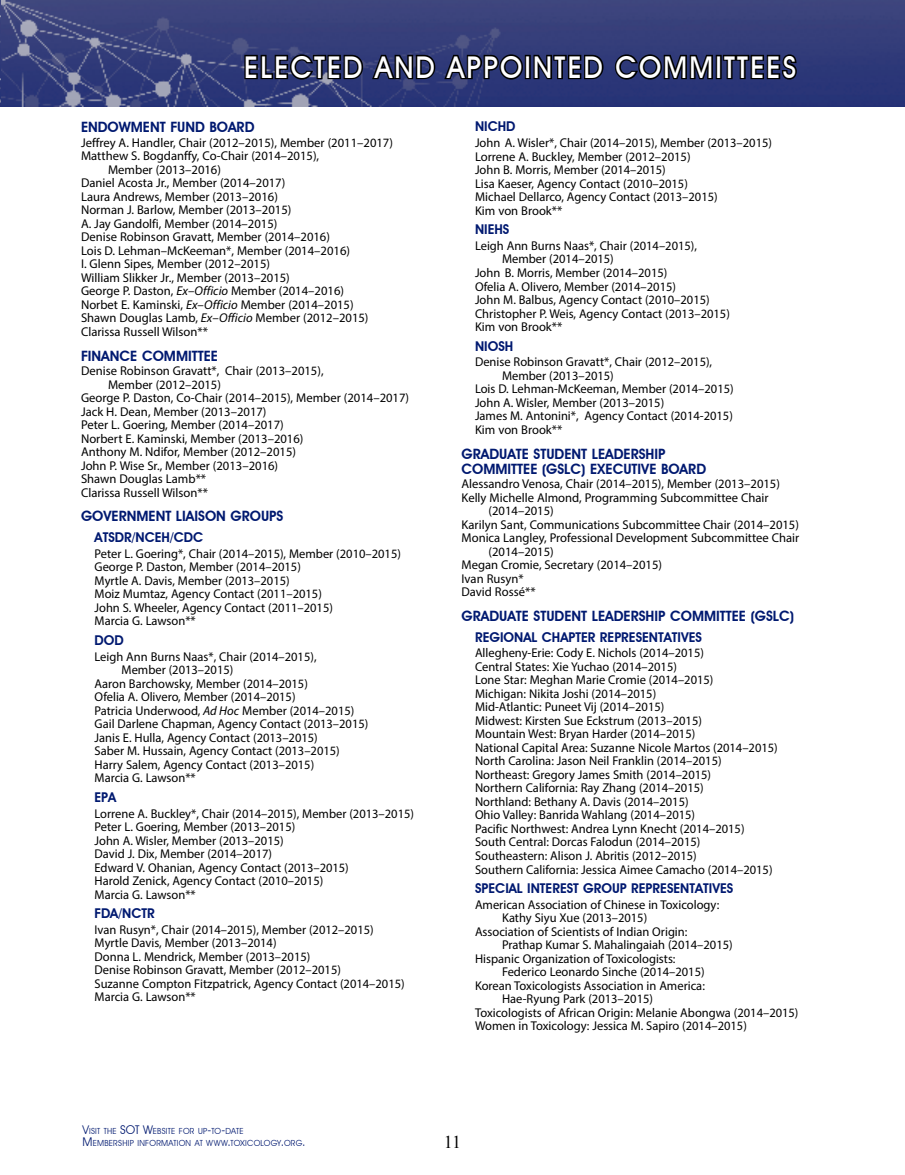
<style>
.page{position:relative;width:905px;height:1175px;background:#fff}
.page>*{position:absolute;margin:0;border:0;box-sizing:border-box;transform-origin:0 0}
.t1{font:500 30px "Avant Garde IT Cby BT";letter-spacing:.08em;color:#fff;scale:.94 1}
.t2{font:18px "Times New Roman";color:#000}
.t3{font:600 14.25px/15px "Avant Garde IT Cby BT";color:#001970}
.t4{font:600 13.5px "Avant Garde IT Cby BT";color:#001970}
.t5{font:12.75px/13.5px "Myriad Pro";color:#000}
.t6{font:8.4px/12px "Avant Garde IT Cby BT";letter-spacing:.02em;color:#001970}
.s1{font-style:italic}
.s2{font-size:12px}
</style>
<div class="page">
<img style="left:0;top:0;width:904px;height:107px">
<svg style="left:243px;top:51px;width:282px;height:32px;background:#1c2244"></svg>
<div style="left:525px;top:55px;width:5px;height:24px;border:3px solid #000"></div>
<svg style="left:532px;top:53px;width:73px;height:30px;background:#151a38"></svg>
<svg style="left:612px;top:41px;width:102px;height:41px;background:#1e244b"></svg>
<div style="left:715px;top:55px;width:6px;height:24px;border:3px solid #000"></div>
<svg style="left:721px;top:52px;width:78px;height:29px;background:#151a37"></svg>
<h1 class="t1" style="left:244px;top:49px;width:588px">ELECTED AND APPOINTED COMMITTEES</h1>
<p class="t3" style="left:81px;top:119px;width:175px">ENDOWMENT FUND BOARD</p>
<p class="t5" style="left:81px;top:135px;width:313px">Jeffrey A. Handler, Chair (2012–2015), Member (2011–2017)</p>
<p class="t5" style="left:81px;top:149px;width:240px">Matthew S. Bogdanffy, Co-Chair (2014–2015),</p>
<p class="t5" style="left:108px;top:162px;width:114px">Member (2013–2016)</p>
<p class="t5" style="left:81px;top:176px;width:206px">Daniel Acosta Jr., Member (2014–2017)</p>
<p class="t5" style="left:81px;top:189px;width:198px">Laura Andrews, Member (2013–2016)</p>
<p class="t5" style="left:81px;top:203px;width:212px">Norman J. Barlow, Member (2013–2015)</p>
<p class="t5" style="left:81px;top:216px;width:198px">A. Jay Gandolfi, Member (2014–2015)</p>
<p class="t5" style="left:81px;top:230px;width:250px">Denise Robinson Gravatt, Member (2014–2016)</p>
<p class="t5" style="left:81px;top:243px;width:270px">Lois D. Lehman–McKeeman*, Member (2014–2016)</p>
<p class="t5" style="left:81px;top:257px;width:191px">I. Glenn Sipes, Member (2012–2015)</p>
<p class="t5" style="left:81px;top:270px;width:210px">William Slikker Jr., Member (2013–2015)</p>
<p class="t5" style="left:81px;top:284px;width:264px">George P. Daston, <span class="s1">Ex–Officio</span> Member (2014–2016)</p>
<p class="t5" style="left:81px;top:298px;width:274px">Norbet E. Kaminski, <span class="s1">Ex–Officio</span> Member (2014–2015)</p>
<p class="t5" style="left:81px;top:311px;width:289px">Shawn Douglas Lamb, <span class="s1">Ex–Officio</span> Member (2012–2015)</p>
<p class="t5" style="left:81px;top:325px;width:128px">Clarissa Russell Wilson**</p>
<p class="t3" style="left:81px;top:348px;width:138px">FINANCE COMMITTEE</p>
<p class="t5" style="left:81px;top:364px;width:244px">Denise Robinson Gravatt*, Chair (2013–2015),</p>
<p class="t5" style="left:108px;top:377px;width:114px">Member (2012–2015)</p>
<p class="t5" style="left:81px;top:391px;width:329px">George P. Daston, Co-Chair (2014–2015), Member (2014–2017)</p>
<p class="t5" style="left:81px;top:404px;width:187px">Jack H. Dean, Member (2013–2017)</p>
<p class="t5" style="left:81px;top:418px;width:204px">Peter L. Goering, Member (2014–2017)</p>
<p class="t5" style="left:81px;top:431px;width:224px">Norbert E. Kaminski, Member (2013–2016)</p>
<p class="t5" style="left:81px;top:445px;width:216px">Anthony M. Ndifor, Member (2012–2015)</p>
<p class="t5" style="left:81px;top:458px;width:199px">John P. Wise Sr., Member (2013–2016)</p>
<p class="t5" style="left:81px;top:472px;width:127px">Shawn Douglas Lamb**</p>
<p class="t5" style="left:81px;top:485px;width:128px">Clarissa Russell Wilson**</p>
<p class="t3" style="left:81px;top:509px;width:204px">GOVERNMENT LIAISON GROUPS</p>
<p class="t4" style="left:94px;top:529px;width:110px">ATSDR/NCEH/CDC</p>
<p class="t5" style="left:94px;top:546px;width:308px">Peter L. Goering*, Chair (2014–2015), Member (2010–2015)<br>George P. Daston, Member (2014–2015)<br>Myrtle A. Davis, Member (2013–2015)<br>Moiz Mumtaz, Agency Contact (2011–2015)<br>John S. Wheeler, Agency Contact (2011–2015)<br>Marcia G. Lawson**</p>
<p class="t4" style="left:94px;top:632px;width:31px">DOD</p>
<p class="t5" style="left:94px;top:649px;width:223px">Leigh Ann Burns Naas*, Chair (2014–2015),</p>
<p class="t5" style="left:122px;top:663px;width:113px">Member (2013–2015)</p>
<p class="t5" style="left:94px;top:676px;width:215px">Aaron Barchowsky, Member (2014–2015)</p>
<p class="t5" style="left:94px;top:690px;width:202px">Ofelia A. Olivero, Member (2014–2015)</p>
<p class="t5" style="left:94px;top:703px;width:261px">Patricia Underwood, <span class="s1">Ad Hoc</span> Member (2014–2015)</p>
<p class="t5" style="left:95px;top:717px;width:275px">Gail Darlene Chapman, Agency Contact (2013–2015)</p>
<p class="t5" style="left:95px;top:730px;width:225px">Janis E. Hulla, Agency Contact (2013–2015)</p>
<p class="t5" style="left:95px;top:744px;width:247px">Saber M. Hussain, Agency Contact (2013–2015)</p>
<p class="t5" style="left:95px;top:757px;width:221px">Harry Salem, Agency Contact (2013–2015)</p>
<p class="t5" style="left:95px;top:771px;width:103px">Marcia G. Lawson**</p>
<p class="t4" style="left:94px;top:789px;width:23px">EPA</p>
<p class="t5" style="left:94px;top:806px;width:321px">Lorrene A. Buckley*, Chair (2014–2015), Member (2013–2015)<br>Peter L. Goering, Member (2013–2015)<br>John A. Wisler, Member (2013–2015)<br>David J. Dix, Member (2014–2017)<br>Edward V. Ohanian, Agency Contact (2013–2015)<br>Harold Zenick, Agency Contact (2010–2015)<br>Marcia G. Lawson**</p>
<p class="t4" style="left:94px;top:905px;width:62px">FDA/NCTR</p>
<p class="t5" style="left:94px;top:922px;width:312px">Ivan Rusyn*, Chair (2014–2015), Member (2012–2015)<br>Myrtle Davis, Member (2013–2014)<br>Donna L. Mendrick, Member (2013–2015)<br>Denise Robinson Gravatt, Member (2012–2015)<br>Suzanne Compton Fitzpatrick, Agency Contact (2014–2015)<br>Marcia G. Lawson**</p>
<p class="t4" style="left:475px;top:119px;width:42px">NICHD</p>
<p class="t5" style="left:475px;top:136px;width:298px">John A. Wisler*, Chair (2014–2015), Member (2013–2015)<br>Lorrene A. Buckley, Member (2012–2015)<br>John B. Morris, Member (2014–2015)<br>Lisa Kaeser, Agency Contact (2010–2015)<br>Michael Dellarco, Agency Contact (2013–2015)<br>Kim von Brook**</p>
<p class="t4" style="left:475px;top:221px;width:36px">NIEHS</p>
<p class="t5" style="left:475px;top:239px;width:223px">Leigh Ann Burns Naas*, Chair (2014–2015),</p>
<p class="t5" style="left:502px;top:252px;width:113px">Member (2014–2015)</p>
<p class="t5" style="left:475px;top:266px;width:194px">John B. Morris, Member (2014–2015)</p>
<p class="t5" style="left:475px;top:279px;width:202px">Ofelia A. Olivero, Member (2014–2015)</p>
<p class="t5" style="left:475px;top:293px;width:236px">John M. Balbus, Agency Contact (2010–2015)</p>
<p class="t5" style="left:475px;top:306px;width:256px">Christopher P. Weis, Agency Contact (2013–2015)</p>
<p class="t5" style="left:475px;top:320px;width:89px">Kim von Brook**</p>
<p class="t4" style="left:475px;top:338px;width:40px">NIOSH</p>
<p class="t5" style="left:475px;top:355px;width:239px">Denise Robinson Gravatt*, Chair (2012–2015),</p>
<p class="t5" style="left:502px;top:368px;width:113px">Member (2013–2015)</p>
<p class="t5" style="left:475px;top:382px;width:260px">Lois D. Lehman-McKeeman, Member (2014–2015)</p>
<p class="t5" style="left:475px;top:395px;width:191px">John A. Wisler, Member (2013–2015)</p>
<p class="t5" style="left:475px;top:409px;width:259px">James M. Antonini*, Agency Contact (2014-2015)</p>
<p class="t5" style="left:475px;top:422px;width:89px">Kim von Brook**</p>
<p class="t3" style="left:461px;top:446px;width:246px">GRADUATE STUDENT LEADERSHIP<br>COMMITTEE (GSLC) EXECUTIVE BOARD</p>
<p class="t5" style="left:461px;top:477px;width:320px">Alessandro Venosa, Chair (2014–2015), Member (2013–2015)</p>
<p class="t5" style="left:461px;top:490px;width:308px">Kelly Michelle Almond, Programming Subcommittee Chair</p>
<p class="t5" style="left:488px;top:504px;width:67px">(2014–2015)</p>
<p class="t5" style="left:461px;top:517px;width:339px">Karilyn Sant, Communications Subcommittee Chair (2014–2015)</p>
<p class="t5" style="left:461px;top:531px;width:339px">Monica Langley, Professional Development Subcommittee Chair</p>
<p class="t5" style="left:488px;top:544px;width:67px">(2014–2015)</p>
<p class="t5" style="left:461px;top:558px;width:202px">Megan Cromie, Secretary (2014–2015)</p>
<p class="t5" style="left:461px;top:571px;width:64px">Ivan Rusyn*</p>
<p class="t5" style="left:461px;top:585px;width:76px">David Rossé**</p>
<p class="t3" style="left:461px;top:608px;width:334px">GRADUATE STUDENT LEADERSHIP COMMITTEE (GSLC)</p>
<p class="t4" style="left:475px;top:629px;width:228px">REGIONAL CHAPTER REPRESENTATIVES</p>
<p class="t5" style="left:475px;top:646px;width:304px">Allegheny-Erie: Cody E. Nichols (2014–2015)<br>Central States: Xie Yuchao (2014–2015)<br>Lone Star: Meghan Marie Cromie (2014–2015)<br>Michigan: Nikita Joshi (2014–2015)<br>Mid-Atlantic: Puneet Vij (2014–2015)<br>Midwest: Kirsten Sue Eckstrum (2013–2015)<br>Mountain West: Bryan Harder (2014–2015)<br>National Capital Area: Suzanne Nicole Martos (2014–2015)<br>North Carolina: Jason Neil Franklin (2014–2015)<br>Northeast: Gregory James Smith (2014–2015)<br>Northern California: Ray Zhang (2014–2015)<br>Northland: Bethany A. Davis (2014–2015)<br>Ohio Valley: Banrida Wahlang (2014–2015)<br>Pacific Northwest: Andrea Lynn Knecht (2014–2015)<br>South Central: Dorcas Falodun (2014–2015)<br>Southeastern: Alison J. Abritis (2012–2015)<br>Southern California: Jessica Aimee Camacho (2014–2015)</p>
<p class="t4" style="left:475px;top:880px;width:260px">SPECIAL INTEREST GROUP REPRESENTATIVES</p>
<p class="t5" style="left:475px;top:897px;width:246px">American Association of Chinese in Toxicology:</p>
<p class="t5" style="left:502px;top:911px;width:147px">Kathy Siyu Xue (2013–2015)</p>
<p class="t5" style="left:475px;top:924px;width:214px">Association of Scientists of Indian Origin:</p>
<p class="t5" style="left:502px;top:938px;width:232px">Prathap Kumar S. Mahalingaiah (2014–2015)</p>
<p class="t5" style="left:475px;top:951px;width:202px">Hispanic Organization of Toxicologists:</p>
<p class="t5" style="left:502px;top:965px;width:204px">Federico Leonardo Sinche (2014–2015)</p>
<p class="t5" style="left:475px;top:978px;width:231px">Korean Toxicologists Association in America:</p>
<p class="t5" style="left:502px;top:992px;width:152px">Hae-Ryung Park (2013–2015)</p>
<p class="t5" style="left:475px;top:1005px;width:325px">Toxicologists of African Origin: Melanie Abongwa (2014–2015)</p>
<p class="t5" style="left:475px;top:1019px;width:273px">Women in Toxicology: Jessica M. Sapiro (2014–2015)</p>
<p class="t6" style="left:82px;top:1125px;width:224px"><span class="s2">V</span>ISIT THE <span class="s2">SOT W</span>EBSITE FOR UP<span class="s2">-</span>TO<span class="s2">-</span>DATE<br><span class="s2">M</span>EMBERSHIP INFORMATION AT WWW<span class="s2">.</span>TOXICOLOGY<span class="s2">.</span>ORG<span class="s2">.</span></p>
<h2 class="t2" style="left:444px;top:1129px;width:19px">11</h2>
</div>
